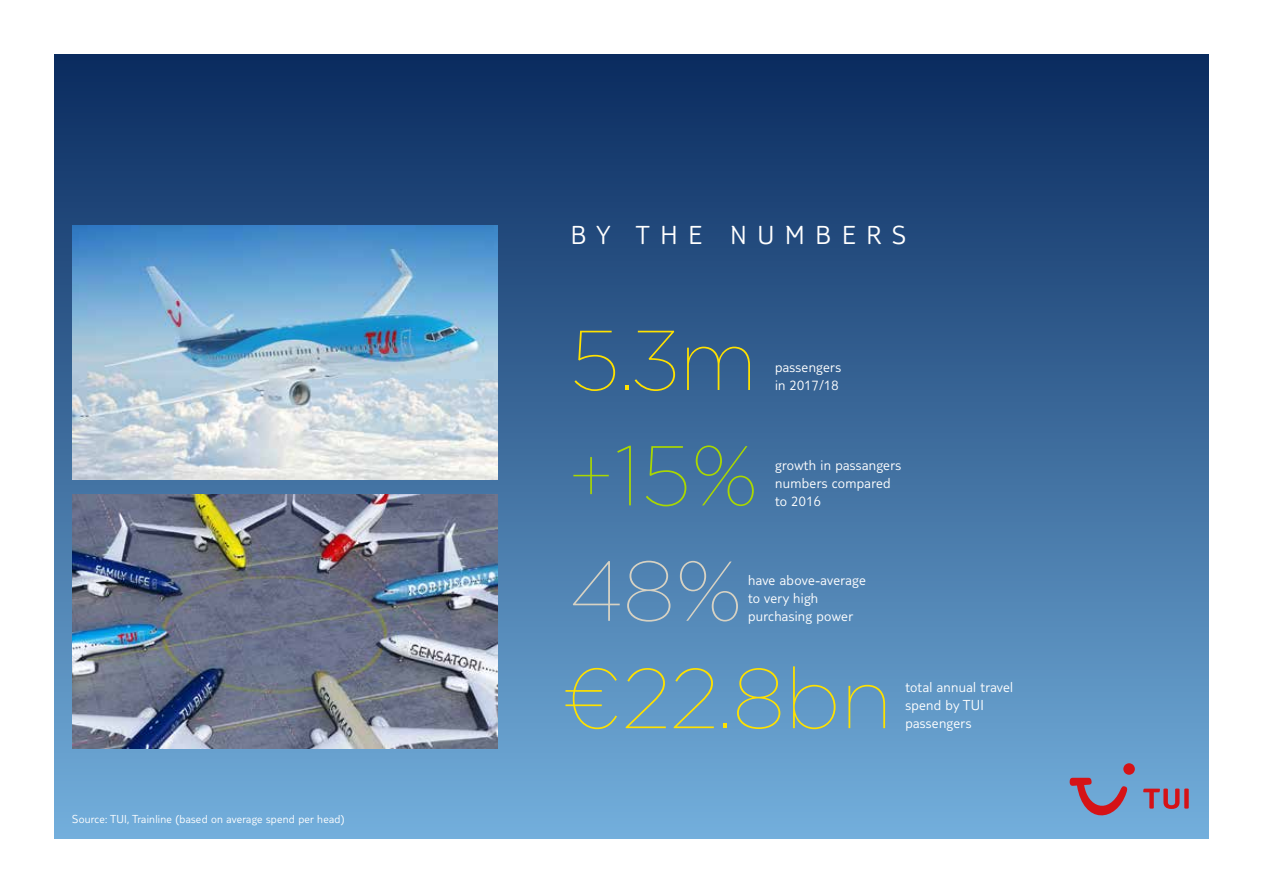
<style>
.page{position:relative;width:1263px;height:893px;background:#fff}
.page>*{position:absolute;margin:0;border:0;box-sizing:border-box;transform-origin:0 0}
.t1{font:100 84.6px "Gotham";color:#ffe100}
.t2{font:100 84.6px "Gotham";color:#aad700}
.t3{font:100 84.6px "Gotham";color:#d7d2c3}
.t4{font:300 27px "TUI Type";letter-spacing:.4em;color:#fff}
.t5{font:300 15px/18px "TUI Type";letter-spacing:.02em;color:#fff}
.t6{font:300 12px "TUI Type";letter-spacing:.02em;color:#fff}
</style>
<div class="page">
<div style="left:54px;top:54px;width:1155px;height:785px;background:linear-gradient(to bottom,#0a2b5f,#73afdc)"></div>
<img style="left:72px;top:225px;width:425px;height:255px">
<img style="left:72px;top:494px;width:425px;height:255px">
<svg style="left:1143px;top:788px;width:46px;height:21px"></svg>
<svg style="left:1070px;top:778px;width:58px;height:37px;background:#907594"></svg>
<div style="left:1123px;top:763px;width:12px;height:12px;background:#d51317;border-radius:50%"></div>
<p class="t6" style="left:72px;top:813px;width:274px">Source: TUI, Trainline (based on average spend per head)</p>
<h2 class="t4" style="left:571px;top:219px;width:337px">BY THE NUMBERS</h2>
<h1 class="t1" style="left:570px;top:315px;width:189px">5.3m</h1>
<p class="t5" style="left:775px;top:358px;width:68px">passengers</p>
<p class="t5" style="left:775px;top:376px;width:65px">in 2017/18</p>
<h1 class="t2" style="left:568px;top:430px;width:192px">+15%</h1>
<p class="t5" style="left:775px;top:456px;width:127px">growth in passangers numbers compared</p>
<p class="t5" style="left:775px;top:492px;width:47px">to 2016</p>
<h1 class="t3" style="left:570px;top:546px;width:174px">48%</h1>
<p class="t5" style="left:748px;top:570px;width:119px">have above-average to very high</p>
<p class="t5" style="left:748px;top:606px;width:106px">purchasing power</p>
<h1 class="t1" style="left:561px;top:653px;width:332px">¤22.8bn</h1>
<p class="t5" style="left:905px;top:678px;width:109px">total annual travel spend by TUI</p>
<p class="t5" style="left:905px;top:714px;width:68px">passengers</p>
</div>
